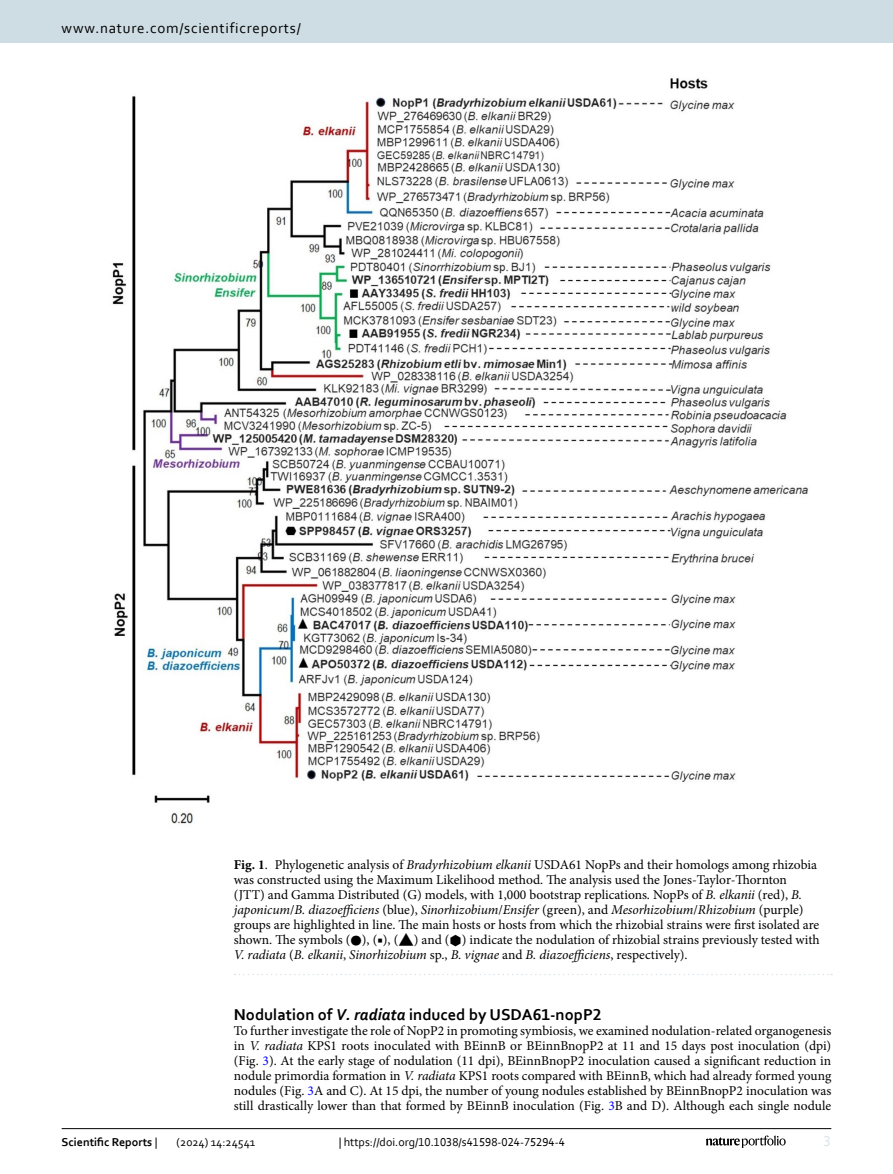
<style>
.page{position:relative;width:893px;height:1174px;background:#fff}
.page>*{position:absolute;margin:0;border:0;box-sizing:border-box;transform-origin:0 0}
.Head_1{font:700 16.5px "Corbel";color:#000}
.t1{font:15px "Corbel";letter-spacing:.05em;color:#000}
.t2{font:15px "Corbel";color:#d9e4eb}
.Figure_Caption{font:13.5px/15px "Minion Pro";letter-spacing:-.005em;color:#000}
.Body_Text{font:13.5px/15px "Minion Pro";color:#000;text-align:justify}
.t3{font:12px "Corbel";color:#000}
.t4{font:700 12px "Corbel";color:#000}
.s1{font-weight:700}
.s2{font-style:italic}
.s3{font-family:"STIX"}
.s4{color:#00f}
.s5{font-weight:400}
</style>
<div class="page">
<img style="left:112px;top:78px;width:696px;height:746px">
<svg style="left:235px;top:974px;width:597px;height:1px"></svg>
<hr style="left:62px;top:1128px;width:769px;height:1px;background:#000">
<svg style="left:706px;top:1135px;width:80px;height:12px"></svg>
<div style="left:0;top:0;width:893px;height:43px;background:#cedde4"></div>
<p class="t1" style="left:62px;top:18px;width:241px">www.nature.com/scientificreports/</p>
<p class="Figure_Caption" style="left:234px;top:857px;width:587px"><span class="s1">Fig. 1</span>. Phylogenetic analysis of <span class="s2">Bradyrhizobium elkanii</span> USDA61 NopPs and their homologs among rhizobia was constructed using the Maximum Likelihood method. The analysis used the Jones-Taylor-Thornton (JTT) and Gamma Distributed (G) models, with 1,000 bootstrap replications. NopPs of <span class="s2">B. elkanii</span> (red), <span class="s2">B. japonicum</span>/<span class="s2">B. diazoefficiens</span> (blue), <span class="s2">Sinorhizobium</span>/<span class="s2">Ensifer</span> (green), and <span class="s2">Mesorhizobium</span>/<span class="s2">Rhizobium</span> (purple) groups are highlighted in line. The main hosts or hosts from which the rhizobial strains were first isolated are shown. The symbols (<span class="s3">●</span>), (■), (<span class="s3">▲</span>) and (<span class="s3">⬢</span>) indicate the nodulation of rhizobial strains previously tested with <span class="s2">V. radiata</span> (<span class="s2">B. elkanii</span>, <span class="s2">Sinorhizobium</span> sp., <span class="s2">B. vignae</span> and <span class="s2">B. diazoefficiens</span>, respectively).</p>
<p class="Head_1" style="left:234px;top:1004px;width:369px">Nodulation of <span class="s2">V. radiata</span> induced by USDA61-nopP2</p>
<p class="Body_Text" style="left:234px;top:1022px;width:599px">To further investigate the role of NopP2 in promoting symbiosis, we examined nodulation-related organogenesis in <span class="s2">V. radiata</span> KPS1 roots inoculated with BEinnB or BEinnBnopP2 at 11 and 15 days post inoculation (dpi) (Fig. <span class="s4">3</span>). At the early stage of nodulation (11 dpi), BEinnBnopP2 inoculation caused a significant reduction in nodule primordia formation in <span class="s2">V. radiata</span> KPS1 roots compared with BEinnB, which had already formed young nodules (Fig. <span class="s4">3</span>A and C). At 15 dpi, the number of young nodules established by BEinnBnopP2 inoculation was still drastically lower than that formed by BEinnB inoculation (Fig. <span class="s4">3</span>B and D). Although each single nodule</p>
<p class="t4" style="left:62px;top:1134px;width:97px">Scientific Reports <span class="s5">|</span></p>
<p class="t3" style="left:177px;top:1134px;width:80px">(2024) 14:24541</p>
<p class="t3" style="left:339px;top:1134px;width:228px">| https://doi.org/10.1038/s41598-024-75294-4</p>
<p class="t2" style="left:824px;top:1132px;width:9px">3</p>
</div>
